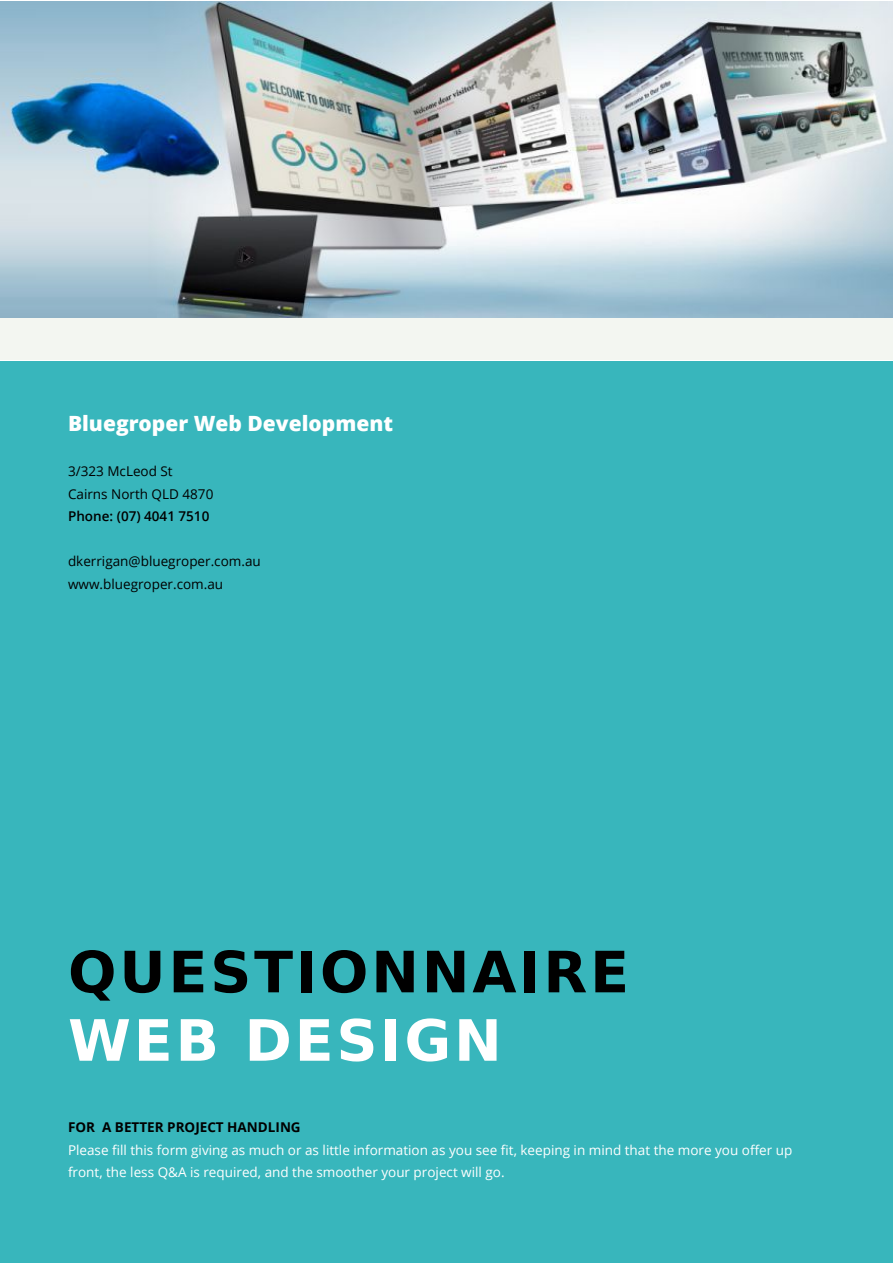
<style>
.page{position:relative;width:893px;height:1263px;background:#fff}
.page>*{position:absolute;margin:0;border:0;box-sizing:border-box;transform-origin:0 0}
.t1{font:700 57px "Bitstream Vera Sans";letter-spacing:.05em;color:#000}
.t2{font:700 57px "Bitstream Vera Sans";letter-spacing:.05em;color:#fff}
.t3{font:800 21px "Open Sans";color:#fff}
.t4{font:13.5px/22.5px "Open Sans";color:#fff}
.t5{font:13.5px/22.5px "Open Sans";color:#000}
.t6{font:700 13.5px "Open Sans";color:#000}
.t7{font:600 13.5px "Open Sans";color:#000}
</style>
<div class="page">
<div style="left:0;top:361px;width:893px;height:902px;background:#38b6bc"></div>
<div style="left:0;top:317px;width:893px;height:42px;background:#f3f6f1"></div>
<img style="left:0;top:1px;width:893px;height:316px">
<h2 class="t3" style="left:68px;top:408px;width:327px">Bluegroper Web Development</h2>
<p class="t5" style="left:68px;top:460px;width:147px">3/323 McLeod St<br>Cairns North QLD 4870</p>
<p class="t7" style="left:68px;top:507px;width:143px">Phone: (07) 4041 7510</p>
<p class="t5" style="left:68px;top:550px;width:194px">dkerrigan@bluegroper.com.au www.bluegroper.com.au</p>
<h1 class="t1" style="left:68px;top:939px;width:562px">QUESTIONNAIRE</h1>
<h1 class="t2" style="left:68px;top:1008px;width:435px">WEB DESIGN</h1>
<p class="t6" style="left:68px;top:1118px;width:234px">FOR A BETTER PROJECT HANDLING</p>
<p class="t4" style="left:68px;top:1138px;width:726px">Please fill this form giving as much or as little information as you see fit, keeping in mind that the more you offer up front, the less Q&amp;A is required, and the smoother your project will go.</p>
</div>
